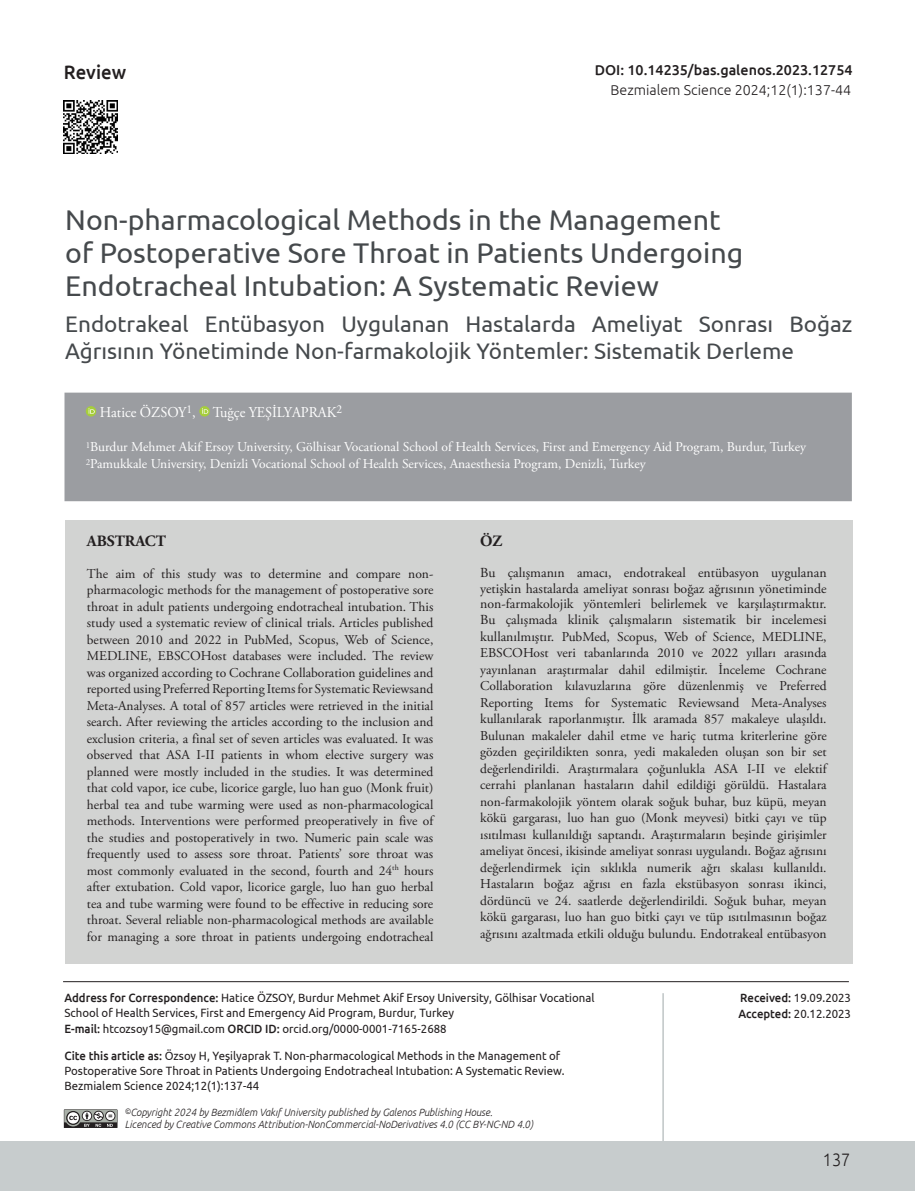
<style>
.page{position:relative;width:915px;height:1191px;background:#fff}
.page>*{position:absolute;margin:0;border:0;box-sizing:border-box;transform-origin:0 0}
.BASLIK{font:28.5px/33px "Ubuntu";color:#45494c}
._2__BASLIK{font:22.5px/27px "Ubuntu";color:#45494c}
.t1{font:500 19.5px "Ubuntu";color:#231f20;scale:.95 1}
.t2{font:300 18px "Ubuntu";color:#231f20;scale:.9 1}
.ABSTRACT_BASLIK{font:700 15.75px "Adobe Garamond Pro";color:#231f20}
.YAZARLAR{font:15px "Adobe Garamond Pro";color:#fff;scale:.95 1}
.DOİ{font:500 14.25px "Ubuntu";color:#231f20}
.SAYFA_ARA{font:300 14.25px "Ubuntu";color:#231f20}
.OZET{font:13.8px/15.8px "Adobe Garamond Pro";color:#231f20;text-align:justify}
.OZET-2{font:13.5px/16.5px "Adobe Garamond Pro";color:#231f20;text-align:justify}
.KURUM{font:13.5px "Adobe Garamond Pro";color:#fff}
.CITE_AS{font:12px/15px "Ubuntu";color:#231f20;scale:.95 1}
.t3{font:italic 300 10.5px/12px "Ubuntu";color:#231f20;scale:.95 1}
.s1{font-size:13.8px}
.s2{font-weight:500}
.s3{font-size:7.8px}
</style>
<div class="page">
<hr style="left:0;top:1141px;width:1px;height:50px;background:#c7cccd">
<div style="left:1px;top:1141px;width:913px;height:50px;background:#c7cccd"></div>
<hr style="left:63px;top:981px;width:785px;height:1px;background:#231f20">
<hr style="left:662px;top:993px;width:1px;height:148px;background:#c7cccd">
<svg style="left:64px;top:1109px;width:53px;height:19px"></svg>
<img style="left:64px;top:100px;width:53px;height:54px">
<div style="left:64px;top:392px;width:787px;height:109px;background:#9b9da1"></div>
<svg style="left:86px;top:406px;width:10px;height:10px"></svg>
<svg style="left:89px;top:408px;width:6px;height:6px"></svg>
<svg style="left:199px;top:406px;width:11px;height:10px"></svg>
<svg style="left:202px;top:408px;width:6px;height:6px"></svg>
<div style="left:66px;top:520px;width:393px;height:443px;background:#d2d3d2"></div>
<div style="left:459px;top:520px;width:392px;height:443px;background:#d2d3d2"></div>
<h3 class="t1" style="left:64px;top:60px;width:67px">Review</h3>
<p class="DOİ" style="left:594px;top:61px;width:259px">DOI: 10.14235/bas.galenos.2023.12754</p>
<p class="SAYFA_ARA" style="left:610px;top:81px;width:242px">Bezmialem Science 2024;12(1):137-44</p>
<p class="BASLIK" style="left:65px;top:202px;width:679px">Non-pharmacological Methods in the Management of Postoperative Sore Throat in Patients Undergoing<br>Endotracheal Intubation: A Systematic Review</p>
<p class="_2__BASLIK" style="left:65px;top:309px;width:788px">Endotrakeal Entübasyon Uygulanan Hastalarda Ameliyat Sonrası Boğaz<br>Ağrısının Yönetiminde Non-farmakolojik Yöntemler: Sistematik Derleme</p>
<p class="YAZARLAR" style="left:100px;top:403px;width:256px">Hatice ÖZSOY<sup>1</sup>, Tuğçe YEŞİLYAPRAK<sup>2</sup></p>
<p class="KURUM" style="left:86px;top:439px;width:721px"><sup>1</sup>Burdur Mehmet Akif Ersoy University, Gölhisar Vocational School of Health Services, First and Emergency Aid Program, Burdur, Turkey</p>
<p class="KURUM" style="left:86px;top:455px;width:561px"><sup>2</sup>Pamukkale University, Denizli Vocational School of Health Services, Anaesthesia Program, Denizli, Turkey</p>
<p class="ABSTRACT_BASLIK" style="left:87px;top:532px;width:80px">ABSTRACT</p>
<p class="OZET-2" style="left:87px;top:565px;width:348px">The aim of this study was to determine and compare non&shy;pharmacologic methods for the management of postoperative sore throat in adult patients undergoing endotracheal intubation. This study used a systematic review of clinical trials. Articles published between 2010 and 2022 in PubMed, Scopus, Web of Science, MEDLINE, EBSCOHost databases were included. The review was organized according to Cochrane Collaboration guidelines and reported using Preferred Reporting Items for Systematic Reviewsand Meta-Analyses. A total of 857 articles were retrieved in the initial search. After reviewing the articles according to the inclusion and exclusion criteria, a final set of seven articles was evaluated. It was observed that ASA I-II patients in whom elective surgery was planned were mostly included in the studies. It was determined that cold vapor, ice cube, licorice gargle, luo han guo (Monk fruit) herbal tea and tube warming were used as non-pharmacological methods. Interventions were performed preoperatively in five of the studies and postoperatively in two. Numeric pain scale was frequently used to assess sore throat. Patients’ sore throat was most commonly evaluated in the second, fourth and 24<sup>th</sup> hours after extubation. Cold vapor, licorice gargle, luo han guo herbal tea and tube warming were found to be effective in reducing sore throat. Several reliable non-pharmacological methods are available for managing a sore throat in patients undergoing endotracheal</p>
<p class="ABSTRACT_BASLIK" style="left:480px;top:532px;width:24px">ÖZ</p>
<p class="OZET" style="left:480px;top:565px;width:348px">Bu çalışmanın amacı, endotrakeal entübasyon uygulanan yetişkin hastalarda ameliyat sonrası boğaz ağrısının yönetiminde non-farmakolojik yöntemleri belirlemek ve karşılaştırmaktır.<br>Bu çalışmada klinik çalışmaların sistematik bir incelemesi</p>
<p class="OZET-2" style="left:480px;top:628px;width:348px"><span class="s1">kullanılmıştır.</span> PubMed, Scopus, Web of Science, MEDLINE, EBSCOHost veri tabanlarında 2010 ve 2022 yılları arasında yayınlanan araştırmalar dahil edilmiştir. İnceleme Cochrane Collaboration kılavuzlarına göre düzenlenmiş ve Preferred Reporting Items for Systematic Reviewsand Meta-Analyses kullanılarak raporlanmıştır. İlk aramada 857 makaleye ulaşıldı.<br>Bulunan makaleler dahil etme ve hariç tutma kriterlerine göre gözden geçirildikten sonra, yedi makaleden oluşan son bir set değerlendirildi. Araştırmalara çoğunlukla ASA I-II ve elektif cerrahi planlanan hastaların dahil edildiği görüldü. Hastalara non-farmakolojik yöntem olarak soğuk buhar, buz küpü, meyan kökü gargarası, luo han guo (Monk meyvesi) bitki çayı ve tüp ısıtılması kullanıldığı saptandı. Araştırmaların beşinde girişimler ameliyat öncesi, ikisinde ameliyat sonrası uygulandı. Boğaz ağrısını değerlendirmek için sıklıkla numerik ağrı skalası kullanıldı.<br>Hastaların boğaz ağrısı en fazla ekstübasyon sonrası ikinci, dördüncü ve 24. saatlerde değerlendirildi. Soğuk buhar, meyan kökü gargarası, luo han guo bitki çayı ve tüp ısıtılmasının boğaz ağrısını azaltmada etkili olduğu bulundu. Endotrakeal entübasyon</p>
<p class="CITE_AS" style="left:64px;top:990px;width:559px"><span class="s2">Address for Correspondence:</span> Hatice ÖZSOY, Burdur Mehmet Akif Ersoy University, Gölhisar Vocational<br>School of Health Services, First and Emergency Aid Program, Burdur, Turkey</p>
<p class="CITE_AS" style="left:64px;top:1021px;width:403px"><span class="s2">E-mail:</span> htcozsoy15@gmail.com <span class="s2">ORCID ID:</span> orcid.org/0000-0001-7165-2688</p>
<p class="CITE_AS" style="left:64px;top:1048px;width:527px"><span class="s2">Cite this article as:</span> Özsoy H, Yeşilyaprak T. Non-pharmacological Methods in the Management of<br>Postoperative Sore Throat in Patients Undergoing Endotracheal Intubation: A Systematic Review.<br>Bezmialem Science 2024;12(1):137-44</p>
<p class="t3" style="left:125px;top:1106px;width:431px"><span class="s3">©</span>Copyright 2024 by Bezmiâlem Vakıf University published by Galenos Publishing House.<br>Licenced by Creative Commons Attribution-NonCommercial-NoDerivatives 4.0 (CC BY-NC-ND 4.0)</p>
<p class="CITE_AS" style="left:740px;top:990px;width:118px"><span class="s2">Received:</span> 19.09.2023</p>
<p class="CITE_AS" style="left:738px;top:1006px;width:120px"><span class="s2">Accepted:</span> 20.12.2023</p>
<h3 class="t2" style="left:822px;top:1148px;width:32px">137</h3>
</div>
